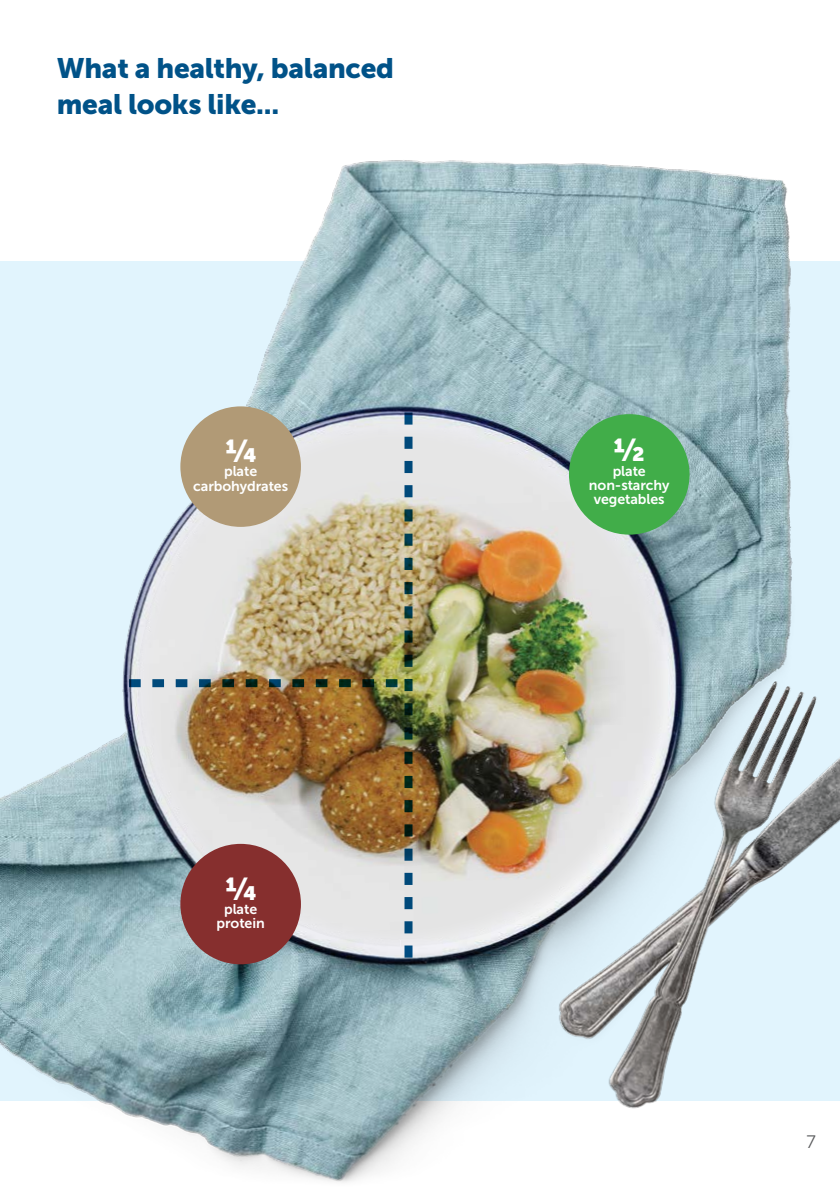
<style>
.page{position:relative;width:840px;height:1191px;background:#fff}
.page>*{position:absolute;margin:0;border:0;box-sizing:border-box;transform-origin:0 0}
.t1{font:31.4px "Museo Sans 900";color:#fff}
.t2{font:28px/36px "Museo Sans 900";letter-spacing:-.01em;color:#005288}
.t3{font:18px "Museo Sans 300";color:#58595b}
.t4{font:14.2px/14.4px "Museo Sans 700";letter-spacing:-.005em;color:#fff;text-align:center}
</style>
<div class="page">
<img style="left:0;top:160px;width:839px;height:1023px">
<img style="left:133px;top:423px;width:537px;height:524px">
<img style="left:404px;top:412px;width:8px;height:545px">
<svg style="left:129px;top:679px;width:268px;height:8px;background:#586455"></svg>
<div style="left:180px;top:406px;width:121px;height:121px;background:#b19a76;border-radius:50%"></div>
<div style="left:180px;top:844px;width:121px;height:120px;background:#862f2e;border-radius:50%"></div>
<div style="left:568px;top:414px;width:121px;height:120px;background:#41ad49;border-radius:50%"></div>
<h2 class="t2" style="left:57px;top:50px;width:339px">What a healthy, balanced meal looks like...</h2>
<h1 class="t1" style="left:225px;top:433px;width:33px">¼</h1>
<p class="t4" style="left:193px;top:479px;width:96px">carbohydrates</p>
<p class="t4" style="left:224px;top:464px;width:35px">plate</p>
<h1 class="t1" style="left:225px;top:870px;width:33px">¼</h1>
<p class="t4" style="left:216px;top:916px;width:50px">protein</p>
<p class="t4" style="left:224px;top:901px;width:35px">plate</p>
<h1 class="t1" style="left:613px;top:432px;width:33px">½</h1>
<p class="t4" style="left:588px;top:478px;width:82px">non-starchy vegetables</p>
<p class="t4" style="left:612px;top:463px;width:35px">plate</p>
<p class="t3" style="left:805px;top:1132px;width:11px">7</p>
</div>
